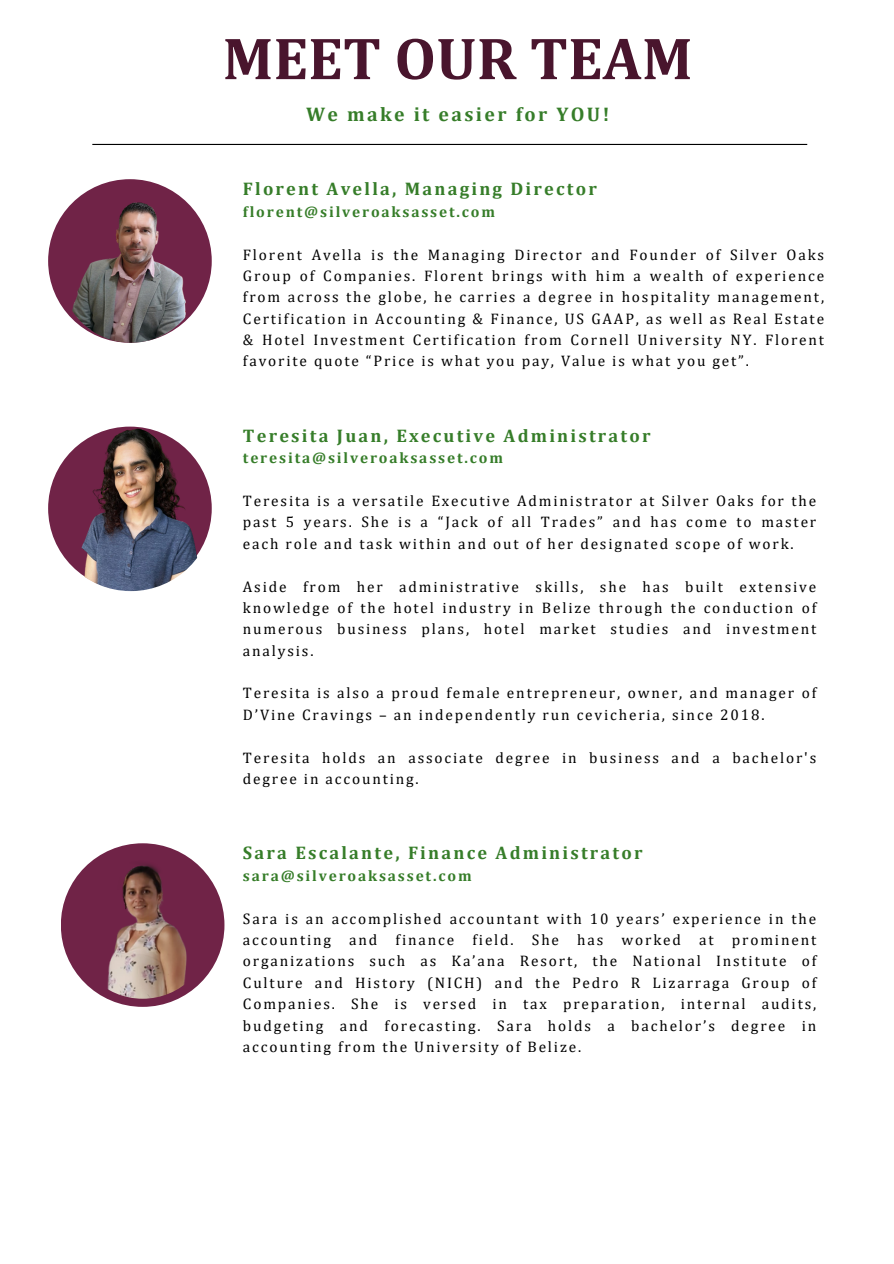
<style>
.page{position:relative;width:894px;height:1264px;background:#fff}
.page>*{position:absolute;margin:0;border:0;box-sizing:border-box;transform-origin:0 0}
.t1{font:700 60px "Cambria";color:#49152d}
.t2{font:700 19.8px "Cambria";letter-spacing:.12em;color:#367d29}
.t3{font:700 18.3px "Cambria";letter-spacing:.12em;color:#367d29}
.t4{font:15.3px/21.3px "Cambria";letter-spacing:.12em;color:#000;text-align:justify}
.t5{font:700 15.3px "Cambria";letter-spacing:.12em;color:#367d29}
</style>
<div class="page">
<hr style="left:92px;top:144px;width:715px;height:1px;background:#000">
<div style="left:48px;top:179px;width:164px;height:164px;background:#702347;border-radius:50%"></div>
<img style="left:61px;top:202px;width:140px;height:141px;border-radius:50%">
<img style="left:48px;top:425px;width:165px;height:166px;border-radius:50%">
<div style="left:61px;top:843px;width:163px;height:163px;background:#702347;border-radius:50%"></div>
<img style="left:74px;top:860px;width:138px;height:138px;border-radius:50%">
<h2 class="t1" style="left:222px;top:22px;width:471px">MEET OUR TEAM</h2>
<p class="t2" style="left:306px;top:102px;width:305px">We make it easier for YOU!</p>
<h2 class="t3" style="left:243px;top:178px;width:355px">Florent Avella, Managing Director</h2>
<h2 class="t5" style="left:243px;top:202px;width:253px">florent@silveroaksasset.com</h2>
<p class="t4" style="left:243px;top:243px;width:582px">Florent Avella is the Managing Director and Founder of Silver Oaks Group of Companies. Florent brings with him a wealth of experience from across the globe, he carries a degree in hospitality management, Certification in Accounting &amp; Finance, US GAAP, as well as Real Estate &amp; Hotel Investment Certification from Cornell University NY. Florent favorite quote “Price is what you pay, Value is what you get”.</p>
<p class="t3" style="left:243px;top:424px;width:409px">Teresita Juan, Executive Administrator</p>
<p class="t5" style="left:243px;top:448px;width:261px">teresita@silveroaksasset.com</p>
<p class="t4" style="left:243px;top:490px;width:574px">Teresita is a versatile Executive Administrator at Silver Oaks for the past 5 years. She is a “Jack of all Trades” and has come to master each role and task within and out of her designated scope of work.</p>
<h2 class="t4" style="left:243px;top:575px;width:574px">Aside from her administrative skills, she has built extensive knowledge of the hotel industry in Belize through the conduction of numerous business plans, hotel market studies and investment analysis.</h2>
<p class="t4" style="left:243px;top:682px;width:574px">Teresita is also a proud female entrepreneur, owner, and manager of<br>D’Vine Cravings – an independently run cevicheria, since 2018.</p>
<p class="t4" style="left:243px;top:746px;width:574px">Teresita holds an associate degree in business and a bachelor's degree in accounting.</p>
<p class="t3" style="left:243px;top:842px;width:401px">Sara Escalante, Finance Administrator</p>
<p class="t5" style="left:243px;top:866px;width:230px">sara@silveroaksasset.com</p>
<p class="t4" style="left:243px;top:907px;width:574px">Sara is an accomplished accountant with 10 years’ experience in the accounting and finance field. She has worked at prominent organizations such as Ka’ana Resort, the National Institute of Culture and History (NICH) and the Pedro R Lizarraga Group of Companies. She is versed in tax preparation, internal audits, budgeting and forecasting. Sara holds a bachelor’s degree in accounting from the University of Belize.</p>
</div>
